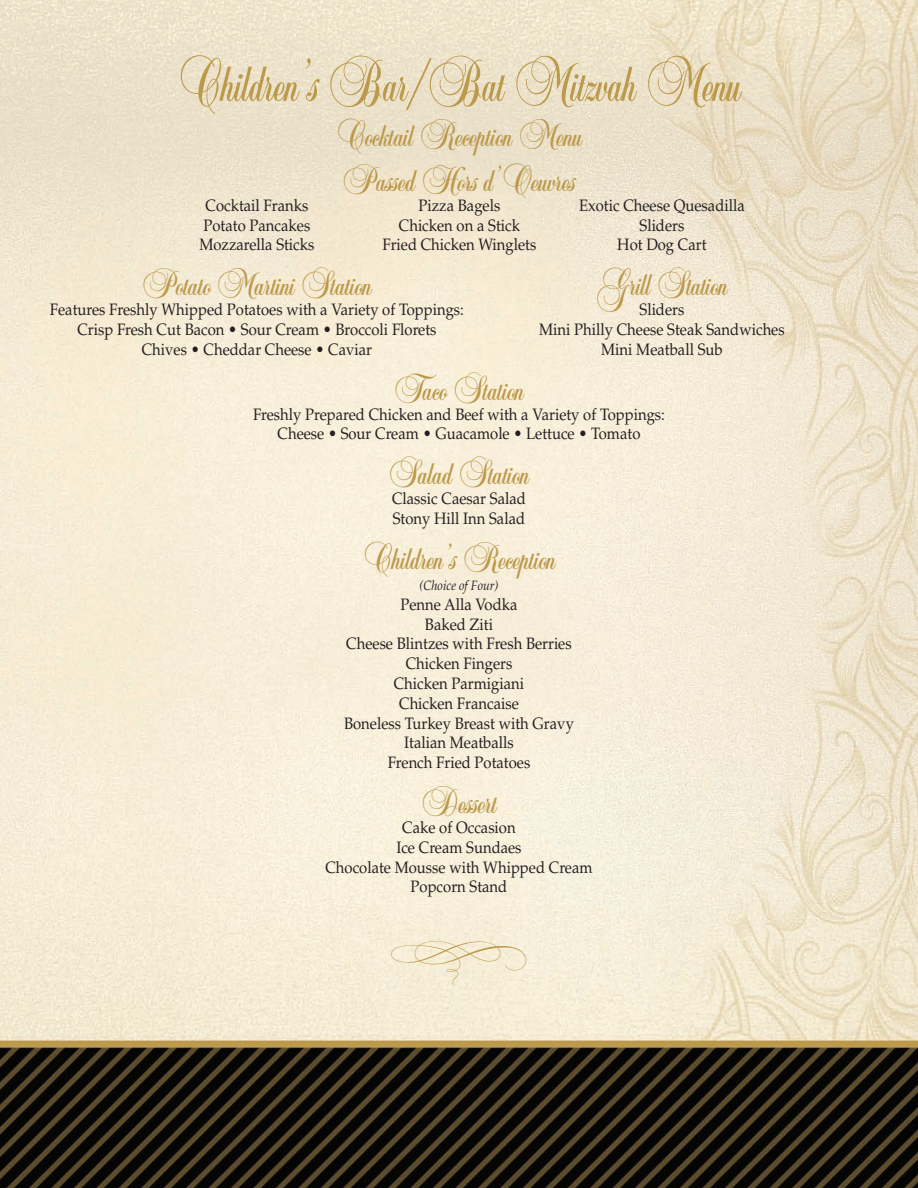
<style>
.page{position:relative;width:918px;height:1188px;background:#fff}
.page>*{position:absolute;margin:0;border:0;box-sizing:border-box;transform-origin:0 0}
.t1{font:75px "Balmoral Plain";color:#bc9a4c;scale:.9 1}
.t2{font:45px/45px "Balmoral Plain";color:#bc9a4c}
.t3{font:16.5px/19.8px "Palatino";color:#231f20;text-align:center;scale:.9 1}
.t4{font:italic 13.5px "Palatino";color:#231f20;scale:.9 1}
</style>
<div class="page">
<img style="left:0;top:0;width:918px;height:1188px">
<div style="left:391px;top:941px;width:136px;height:45px;background:#f6eed7"></div>
<h1 class="t1" style="left:176px;top:31px;width:630px">Children’s Bar/Bat Mitzvah Menu</h1>
<h2 class="t2" style="left:335px;top:108px;width:249px">Cocktail Reception Menu<br>Passed Hors d’Oeuvres</h2>
<p class="t3" style="left:206px;top:196px;width:116px">Cocktail Franks</p>
<p class="t3" style="left:419px;top:196px;width:92px">Pizza Bagels</p>
<p class="t3" style="left:579px;top:196px;width:186px">Exotic Cheese Quesadilla</p>
<p class="t3" style="left:204px;top:215px;width:120px">Potato Pancakes</p>
<p class="t3" style="left:399px;top:215px;width:136px">Chicken on a Stick</p>
<p class="t3" style="left:640px;top:215px;width:51px">Sliders</p>
<p class="t3" style="left:199px;top:235px;width:129px">Mozzarella Sticks</p>
<p class="t3" style="left:382px;top:235px;width:173px">Fried Chicken Winglets</p>
<p class="t3" style="left:617px;top:235px;width:101px">Hot Dog Cart</p>
<h2 class="t2" style="left:142px;top:257px;width:231px">Potato Martini Station</h2>
<h2 class="t2" style="left:596px;top:257px;width:133px">Grill Station</h2>
<p class="t3" style="left:50px;top:300px;width:462px">Features Freshly Whipped Potatoes with a Variety of Toppings:</p>
<p class="t3" style="left:640px;top:300px;width:51px">Sliders</p>
<p class="t3" style="left:77px;top:320px;width:401px">Crisp Fresh Cut Bacon • Sour Cream • Broccoli Florets</p>
<p class="t3" style="left:539px;top:320px;width:274px">Mini Philly Cheese Steak Sandwiches</p>
<p class="t3" style="left:142px;top:340px;width:257px">Chives • Cheddar Cheese • Caviar</p>
<p class="t3" style="left:601px;top:340px;width:136px">Mini Meatball Sub</p>
<h2 class="t2" style="left:394px;top:362px;width:132px">Taco Station</h2>
<p class="t3" style="left:253px;top:404px;width:459px">Freshly Prepared Chicken and Beef with a Variety of Toppings:<br>Cheese • Sour Cream • Guacamole • Lettuce • Tomato</p>
<h2 class="t2" style="left:389px;top:446px;width:142px">Salad Station</h2>
<p class="t3" style="left:392px;top:489px;width:150px;text-align:left">Classic Caesar Salad<br>Stony Hill Inn Salad</p>
<h2 class="t2" style="left:362px;top:531px;width:195px">Children’s Reception</h2>
<p class="t4" style="left:419px;top:578px;width:89px">(Choice of Four)</p>
<p class="t3" style="left:344px;top:595px;width:257px">Penne Alla Vodka<br>Baked Ziti<br>Cheese Blintzes with Fresh Berries<br>Chicken Fingers<br>Chicken Parmigiani<br>Chicken Francaise<br>Boneless Turkey Breast with Gravy<br>Italian Meatballs<br>French Fried Potatoes</p>
<h2 class="t2" style="left:421px;top:775px;width:77px">Dessert</h2>
<p class="t3" style="left:325px;top:818px;width:298px">Cake of Occasion<br>Ice Cream Sundaes<br>Chocolate Mousse with Whipped Cream<br>Popcorn Stand</p>
</div>
